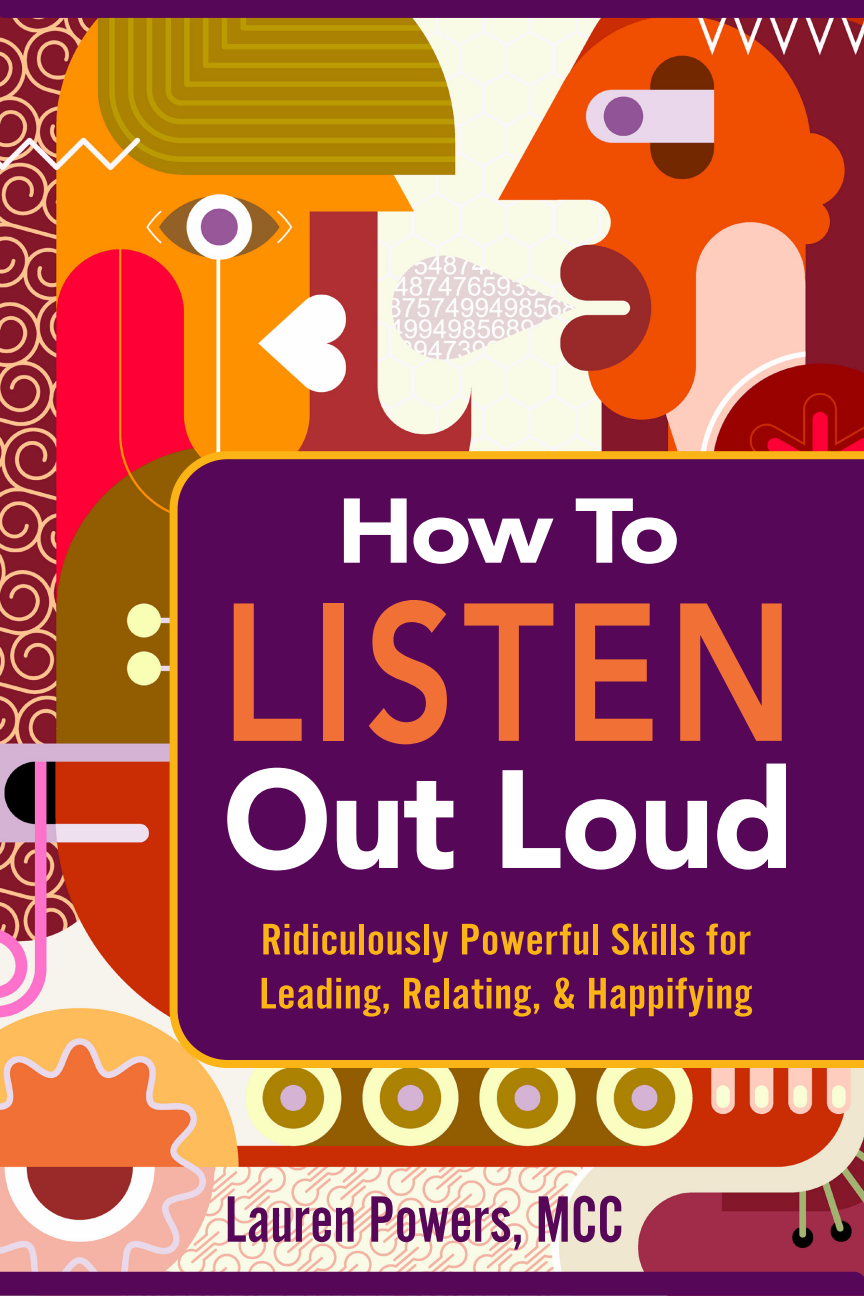
<style>
.page{position:relative;width:864px;height:1296px;background:#fff}
.page>*{position:absolute;margin:0;border:0;box-sizing:border-box;transform-origin:0 0}
.t1{font:800 194px "Avenir";letter-spacing:.05em;color:#f17036;scale:.82 1}
.t2{font:900 138px "Avenir";letter-spacing:-.01em;color:#fff;scale:.94 1}
.t3{font:900 90.8px "Avenir";color:#fff;scale:1.12 1}
.t4{font:68px "Alternate Got No 2 D";color:#570758}
.t5{font:46px "Alternate Got No 2 D";letter-spacing:.01em;color:#fbb416;scale:1.18 1}
</style>
<div class="page">
<img style="left:0;top:18px;width:864px;height:1254px">
<div style="left:170px;top:451px;width:694px;height:617px;background:#570758"></div>
<div style="left:0;top:0;width:864px;height:18px;background:#570758"></div>
<div style="left:0;top:1272px;width:864px;height:24px;background:#570758"></div>
<p class="t3" style="left:337px;top:453px;width:309px">How To</p>
<p class="t1" style="left:221px;top:522px;width:701px">LISTEN</p>
<p class="t2" style="left:223px;top:702px;width:610px">Out Loud</p>
<p class="t5" style="left:261px;top:916px;width:416px">Ridiculously Powerful Skills for</p>
<p class="t5" style="left:259px;top:970px;width:419px">Leading, Relating, &amp; Happifying</p>
<p class="t4" style="left:225px;top:1184px;width:400px">Lauren Powers, MCC</p>
</div>
